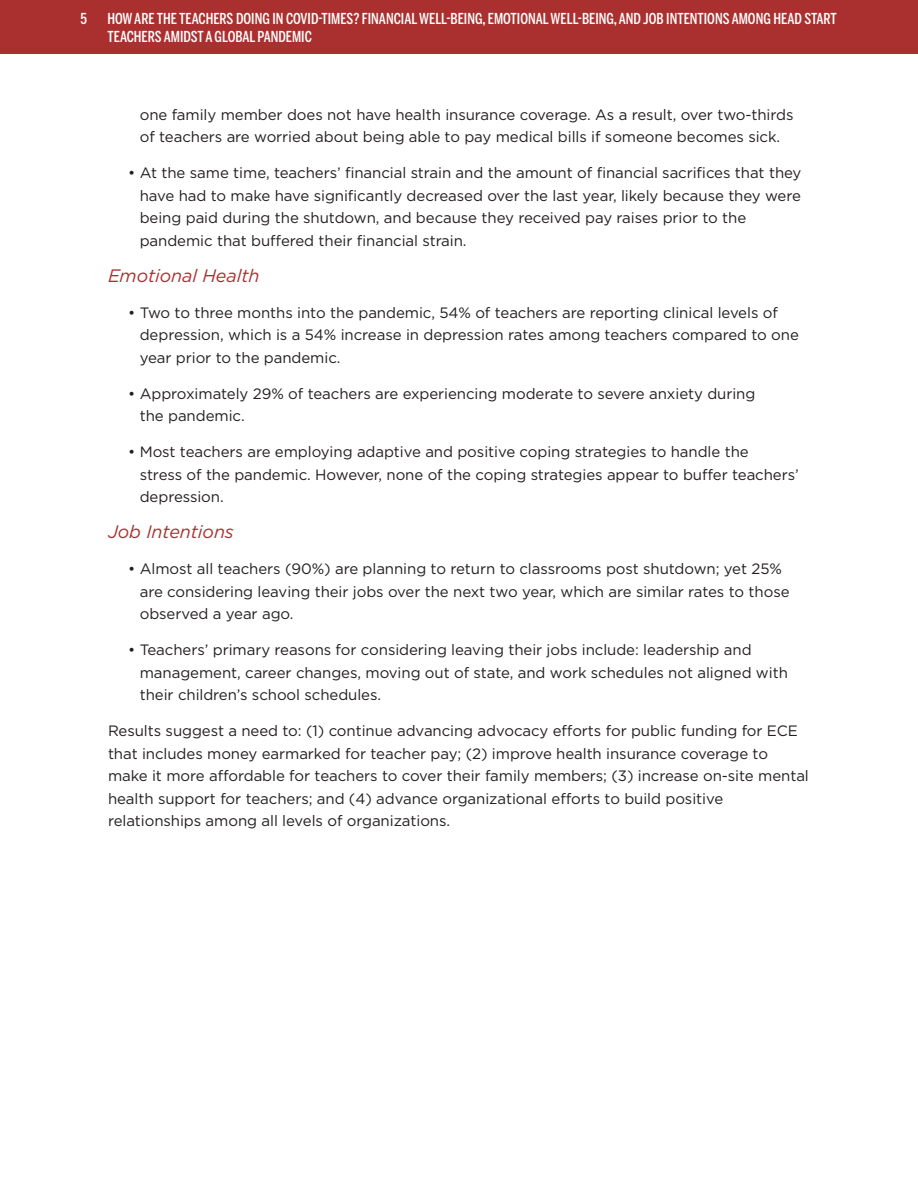
<style>
.page{position:relative;width:918px;height:1188px;background:#fff}
.page>*{position:absolute;margin:0;border:0;box-sizing:border-box;transform-origin:0 0}
.Normal__Web{font:italic 18px "Gotham";letter-spacing:-.005em;color:#aa3030}
.Normal__Web-2{font:15px/22.5px "Gotham";letter-spacing:-.005em;color:#231f20}
.t1{font:500 15px/18px "Benton Sans Compressed";color:#fff}
</style>
<div class="page">
<div style="left:0;top:0;width:918px;height:54px;background:#aa3030"></div>
<p class="t1" style="left:80px;top:9px;width:8px">5</p>
<p class="t1" style="left:107px;top:9px;width:731px">HOW ARE THE TEACHERS DOING IN COVID-TIMES? FINANCIAL WELL-BEING, EMOTIONAL WELL-BEING, AND JOB INTENTIONS AMONG HEAD START<br>TEACHERS AMIDST A GLOBAL PANDEMIC</p>
<p class="Normal__Web-2" style="left:140px;top:103px;width:655px">one family member does not have health insurance coverage. As a result, over two-thirds of teachers are worried about being able to pay medical bills if someone becomes sick.</p>
<p class="Normal__Web-2" style="left:140px;top:162px;width:663px;text-indent:-12px">• At the same time, teachers’ financial strain and the amount of financial sacrifices that they have had to make have significantly decreased over the last year, likely because they were being paid during the shutdown, and because they received pay raises prior to the pandemic that buffered their financial strain.</p>
<p class="Normal__Web" style="left:108px;top:264px;width:153px">Emotional Health</p>
<p class="Normal__Web-2" style="left:140px;top:301px;width:661px;text-indent:-12px">• Two to three months into the pandemic, 54% of teachers are reporting clinical levels of depression, which is a 54% increase in depression rates among teachers compared to one year prior to the pandemic.</p>
<p class="Normal__Web-2" style="left:140px;top:382px;width:617px;text-indent:-12px">• Approximately 29% of teachers are experiencing moderate to severe anxiety during the pandemic.</p>
<p class="Normal__Web-2" style="left:140px;top:441px;width:661px;text-indent:-12px">• Most teachers are employing adaptive and positive coping strategies to handle the<br>stress of the pandemic. However, none of the coping strategies appear to buffer teachers’ depression.</p>
<p class="Normal__Web" style="left:108px;top:521px;width:127px">Job Intentions</p>
<p class="Normal__Web-2" style="left:140px;top:558px;width:651px;text-indent:-12px">• Almost all teachers (90%) are planning to return to classrooms post shutdown; yet 25% are considering leaving their jobs over the next two year, which are similar rates to those observed a year ago.</p>
<p class="Normal__Web-2" style="left:140px;top:639px;width:650px;text-indent:-12px">• Teachers’ primary reasons for considering leaving their jobs include: leadership and management, career changes, moving out of state, and work schedules not aligned with their children’s school schedules.</p>
<p class="Normal__Web-2" style="left:108px;top:720px;width:702px">Results suggest a need to: (1) continue advancing advocacy efforts for public funding for ECE that includes money earmarked for teacher pay; (2) improve health insurance coverage to make it more affordable for teachers to cover their family members; (3) increase on-site mental health support for teachers; and (4) advance organizational efforts to build positive relationships among all levels of organizations.</p>
</div>
